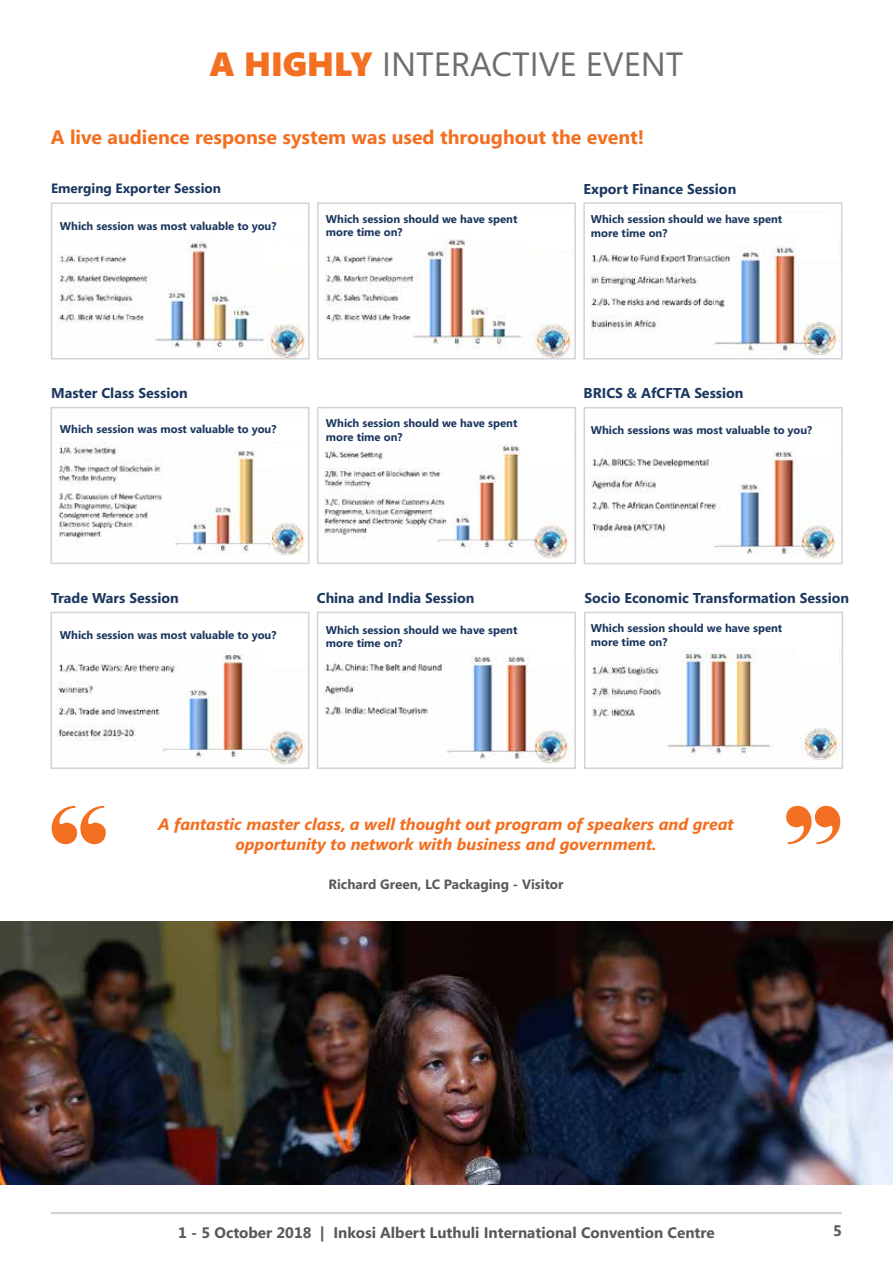
<style>
.page{position:relative;width:893px;height:1263px;background:#fff}
.page>*{position:absolute;margin:0;border:0;box-sizing:border-box;transform-origin:0 0}
.t1{font:33.6px "Segoe";color:#6d6e71}
.t2{font:700 19.5px "Segoe";color:#f36f21}
.t3{font:italic 700 16.5px/19.5px "Segoe";color:#f36f21;text-align:center}
.t4{font:700 15.3px "Segoe";color:#58595b}
.t5{font:700 14.25px "Segoe";color:#1b375f}
.t6{font:700 13.5px "Segoe";color:#58595b}
.t7{font:700 13.5px "Segoe";color:#1b375f}
.t8{font:700 11.25px/13.5px "Segoe";color:#1b375f}
.s1{font-weight:900;color:#f36f21}
</style>
<div class="page">
<hr style="left:51px;top:1212px;width:791px;height:2px;background:#d1d3d4">
<svg style="left:52px;top:806px;width:54px;height:38px"></svg>
<svg style="left:786px;top:806px;width:54px;height:38px"></svg>
<img style="left:58px;top:239px;width:249px;height:117px">
<div style="left:51px;top:202px;width:259px;height:157px;border:2px solid #d1d3d4"></div>
<img style="left:58px;top:442px;width:248px;height:114px">
<div style="left:50px;top:407px;width:259px;height:157px;border:2px solid #d1d3d4"></div>
<img style="left:591px;top:210px;width:248px;height:145px">
<div style="left:583px;top:202px;width:259px;height:157px;border:2px solid #d1d3d4"></div>
<img style="left:58px;top:655px;width:248px;height:110px">
<div style="left:50px;top:612px;width:259px;height:157px;border:2px solid #d1d3d4"></div>
<img style="left:592px;top:648px;width:248px;height:113px">
<div style="left:584px;top:612px;width:259px;height:157px;border:2px solid #d1d3d4"></div>
<img style="left:325px;top:239px;width:248px;height:117px">
<div style="left:317px;top:202px;width:259px;height:157px;border:2px solid #d1d3d4"></div>
<img style="left:324px;top:444px;width:249px;height:115px">
<div style="left:317px;top:407px;width:259px;height:157px;border:2px solid #d1d3d4"></div>
<img style="left:591px;top:442px;width:249px;height:117px">
<div style="left:584px;top:407px;width:259px;height:157px;border:2px solid #d1d3d4"></div>
<img style="left:324px;top:651px;width:249px;height:113px">
<div style="left:317px;top:612px;width:259px;height:157px;border:2px solid #d1d3d4"></div>
<img style="left:0;top:922px;width:893px;height:262px">
<div style="left:257px;top:242px;width:50px;height:23px;background:#fff"></div>
<div style="left:257px;top:444px;width:50px;height:24px;background:#fff"></div>
<div style="left:523px;top:444px;width:49px;height:24px;background:#fff"></div>
<div style="left:530px;top:644px;width:42px;height:24px;background:#fff"></div>
<div style="left:257px;top:644px;width:50px;height:24px;background:#fff"></div>
<div style="left:525px;top:227px;width:49px;height:23px;background:#fff"></div>
<div style="left:796px;top:236px;width:42px;height:24px;background:#fff"></div>
<div style="left:796px;top:441px;width:42px;height:21px;background:#fff"></div>
<div style="left:796px;top:646px;width:42px;height:22px;background:#fff"></div>
<div style="left:58px;top:418px;width:249px;height:23px;background:#fff"></div>
<div style="left:58px;top:624px;width:249px;height:24px;background:#fff"></div>
<div style="left:589px;top:213px;width:248px;height:23px;background:#fff"></div>
<h1 class="t1" style="left:210px;top:41px;width:191px"><span class="s1">A HIGHLY</span> INTERACTIVE</h1>
<h1 class="t1" style="left:586px;top:41px;width:20px">EVENT</h1>
<h2 class="t2" style="left:51px;top:124px;width:595px">A live audience response system was used throughout the event!</h2>
<p class="t7" style="left:51px;top:179px;width:171px">Emerging Exporter Session</p>
<p class="t5" style="left:584px;top:178px;width:154px">Export Finance Session</p>
<p class="t8" style="left:60px;top:219px;width:218px">Which session was most valuable to you?</p>
<p class="t8" style="left:326px;top:212px;width:193px">Which session should we have spent more time on?</p>
<p class="t8" style="left:591px;top:212px;width:193px">Which session should we have spent more time on?</p>
<p class="t5" style="left:51px;top:383px;width:138px">Master Class Session</p>
<p class="t5" style="left:584px;top:383px;width:161px">BRICS &amp; AfCFTA Session</p>
<p class="t8" style="left:60px;top:422px;width:218px">Which session was most valuable to you?</p>
<p class="t8" style="left:326px;top:416px;width:193px">Which session should we have spent more time on?</p>
<p class="t8" style="left:591px;top:423px;width:223px">Which sessions was most valuable to you?</p>
<p class="t5" style="left:51px;top:588px;width:129px">Trade Wars Session</p>
<p class="t5" style="left:585px;top:588px;width:266px">Socio Economic Transformation Session</p>
<p class="t5" style="left:317px;top:588px;width:159px">China and India Session</p>
<p class="t8" style="left:60px;top:628px;width:218px">Which session was most valuable to you?</p>
<p class="t8" style="left:326px;top:622px;width:193px">Which session should we have spent more time on?</p>
<p class="t8" style="left:591px;top:621px;width:193px">Which session should we have spent more time on?</p>
<h3 class="t3" style="left:158px;top:815px;width:577px">A fantastic master class, a well thought out program of speakers and great opportunity to network with business and government.</h3>
<p class="t6" style="left:328px;top:874px;width:237px">Richard Green, LC Packaging - Visitor</p>
<h3 class="t4" style="left:178px;top:1221px;width:538px">1 - 5 October 2018 | Inkosi Albert Luthuli International Convention Centre</h3>
<h3 class="t4" style="left:833px;top:1219px;width:10px">5</h3>
</div>
